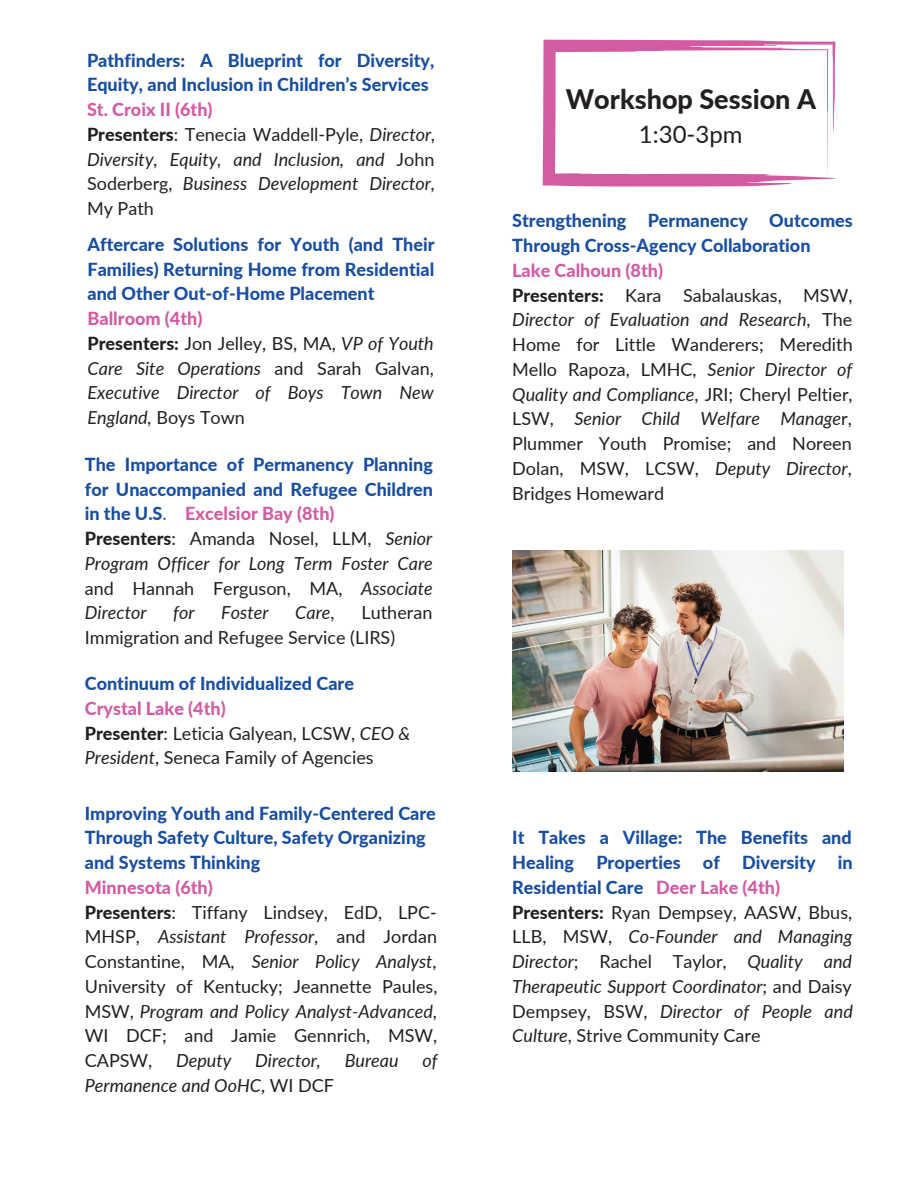
<style>
.page{position:relative;width:918px;height:1188px;background:#fff}
.page>*{position:absolute;margin:0;border:0;box-sizing:border-box;transform-origin:0 0}
.t1{font:800 27px "Lato";color:#231f20}
.t2{font:24px "Lato";color:#231f20}
.t3{font:18px/24.8px "Lato";color:#231f20}
.t4{font:italic 18px/24.8px "Lato";color:#231f20}
.t5{font:800 18px/24.8px "Lato";color:#184ea1}
.s1{font-weight:800;font-style:normal;color:#d25ba2}
.s2{font-weight:800;font-style:normal}
.s3{font-style:normal}
.s4{font-weight:400}
.s5{color:#d25ba2}
.s6{color:#231f20}
.s7{font-weight:400;color:#231f20}
.s8{font-weight:400;font-style:italic;color:#231f20}
.s9{font-weight:800;color:#d25ba2}
.s10{font-weight:800}
.s11{font-style:italic}
.s12{font-weight:800;font-style:normal;color:#184ea1}
</style>
<div class="page">
<svg style="left:543px;top:40px;width:293px;height:147px"></svg>
<img style="left:512px;top:551px;width:331px;height:220px">
<p class="t5" style="left:87px;top:47px;width:349px">Pathfinders: A Blueprint for Diversity,<br>Equity, and Inclusion in Children’s Services</p>
<p class="t4" style="left:87px;top:97px;width:350px"><span class="s1">St. Croix II (6th)<br></span><span class="s2">Presenters</span><span class="s3">: Tenecia Waddell-Pyle,</span> Director,<br>Diversity, Equity, and Inclusion, and <span class="s3">John<br>Soderberg,</span> Business Development Director,<br><span class="s3">My Path</span></p>
<p class="t5" style="left:88px;top:232px;width:349px;text-align:justify">Aftercare Solutions for Youth (and Their Families) Returning Home from Residential and Other Out-of-Home Placement</p>
<p class="t4" style="left:88px;top:306px;width:348px"><span class="s1">Ballroom (4th)<br></span><span class="s2">Presenters:</span> <span class="s3">Jon Jelley, BS, MA,</span> VP of Youth<br>Care Site Operations <span class="s3">and Sarah Galvan,<br></span>Executive Director of Boys Town New<br>England, <span class="s3">Boys Town</span></p>
<p class="t5" style="left:85px;top:452px;width:350px">The Importance of Permanency Planning for Unaccompanied and Refugee Children in the U.S<span class="s4">.</span> <span class="s5">Excelsior Bay (8th)<br></span><span class="s6">Presenters</span><span class="s7">: Amanda Nosel, LLM,</span> <span class="s8">Senior Program Officer for Long Term Foster Care </span><span class="s7">and Hannah Ferguson, MA,</span> <span class="s8">Associate Director</span></p>
<p class="t3" style="left:85px;top:600px;width:349px;text-indent:277px">Lutheran<br>Immigration and Refugee Service (LIRS)</p>
<p class="t5" style="left:85px;top:671px;width:271px">Continuum of Individualized Care</p>
<p class="t3" style="left:85px;top:696px;width:327px"><span class="s9">Crystal Lake (4th)<br></span><span class="s10">Presenter</span>: Leticia Galyean, LCSW, <span class="s11">CEO &amp;<br>President</span>, Seneca Family of Agencies</p>
<p class="t4" style="left:173px;top:600px;width:23px">for</p>
<p class="t4" style="left:221px;top:600px;width:49px">Foster</p>
<p class="t4" style="left:295px;top:600px;width:41px">Care<span class="s3">,</span></p>
<p class="t5" style="left:85px;top:800px;width:353px">Improving Youth and Family-Centered Care<br>Through Safety Culture, Safety Organizing and Systems Thinking</p>
<p class="t3" style="left:85px;top:874px;width:354px"><span class="s9">Minnesota (6th)<br></span><span class="s10">Presenters</span>: Tiffany Lindsey, EdD, LPC-<br>MHSP, <span class="s11">Assistant Professor</span>, and Jordan<br>Constantine, MA, <span class="s11">Senior Policy Analyst</span>,<br>University of Kentucky; Jeannette Paules,<br>MSW, <span class="s11">Program and Policy Analyst-Advanced</span>,<br>WI DCF; and Jamie Gennrich, MSW,<br>CAPSW,</p>
<p class="t4" style="left:176px;top:1048px;width:57px">Deputy</p>
<p class="t4" style="left:255px;top:1048px;width:67px">Director,</p>
<p class="t4" style="left:345px;top:1048px;width:55px">Bureau</p>
<p class="t4" style="left:422px;top:1048px;width:17px">of</p>
<p class="t4" style="left:85px;top:1072px;width:251px">Permanence and OoHC<span class="s3">, WI DCF</span></p>
<h1 class="t1" style="left:566px;top:82px;width:252px">Workshop Session A</h1>
<h2 class="t2" style="left:639px;top:119px;width:105px">1:30-3pm</h2>
<p class="t5" style="left:512px;top:208px;width:342px">Strengthening Permanency Outcomes<br>Through Cross-Agency Collaboration</p>
<p class="t3" style="left:512px;top:258px;width:342px"><span class="s9">Lake Calhoun (8th)<br></span><span class="s10">Presenters:</span> Kara Sabalauskas, MSW, <span class="s11">Director of Evaluation and Research</span>, The Home for Little Wanderers; Meredith Mello Rapoza, LMHC, <span class="s11">Senior Director of Quality and Compliance</span>, JRI; Cheryl Peltier, LSW, <span class="s11">Senior Child Welfare Manage</span>r, Plummer Youth Promise; and Noreen Dolan, MSW, LCSW, <span class="s11">Deputy Director</span>, Bridges Homeward</p>
<p class="t4" style="left:512px;top:825px;width:342px"><span class="s12">It Takes a Village: The Benefits and Healing Properties of Diversity in Residential Care</span> <span class="s1">Deer Lake (4th)<br></span><span class="s2">Presenters:</span> <span class="s3">Ryan Dempsey, AASW, Bbus, LLB, MSW,</span> Co-Founder and Managing Director<span class="s3">; Rachel Taylor,</span> Quality and Therapeutic Support Coordinator<span class="s3">; and Daisy Dempsey, BSW,</span> Director of People and Culture<span class="s3">, Strive Community Care</span></p>
</div>
